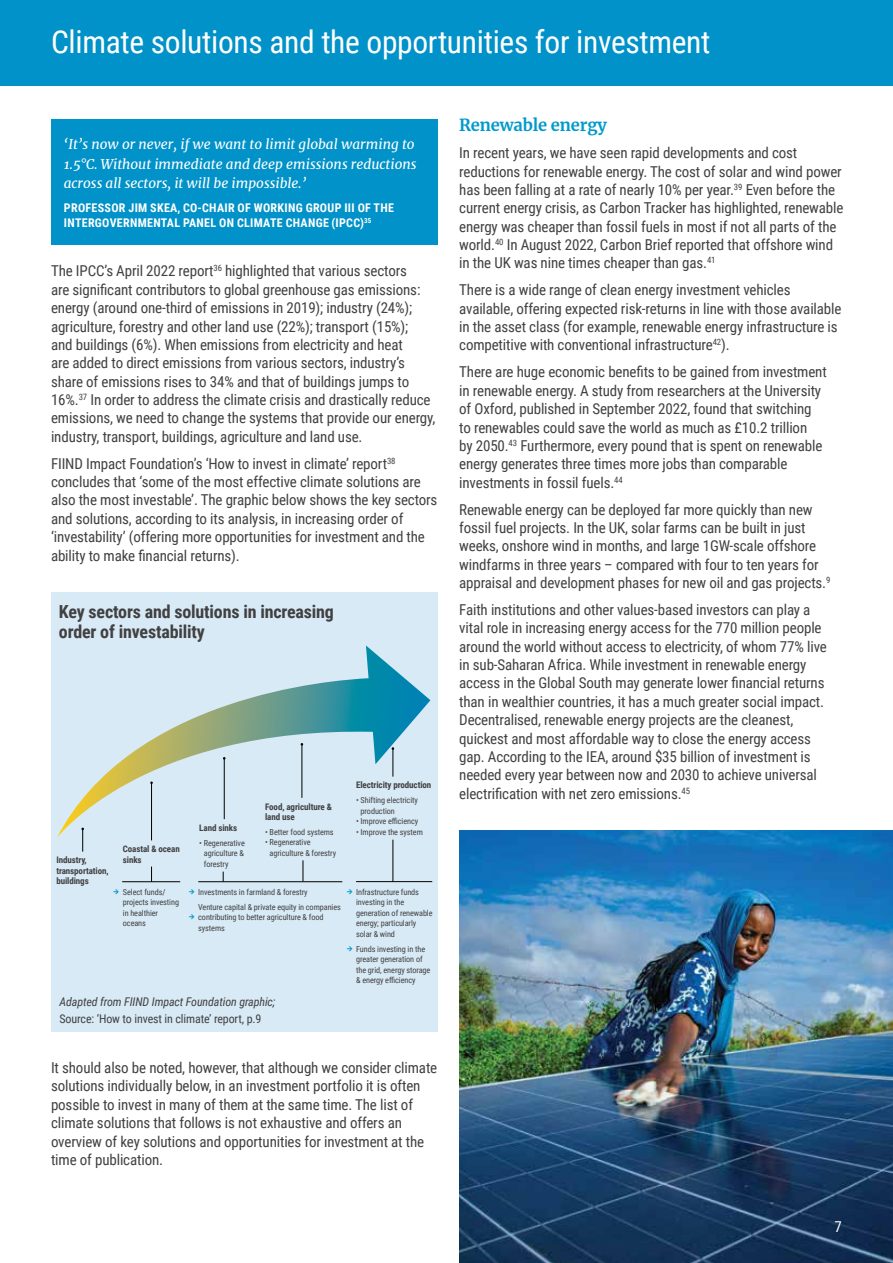
<style>
.page{position:relative;width:893px;height:1263px;background:#fff}
.page>*{position:absolute;margin:0;border:0;box-sizing:border-box;transform-origin:0 0}
.t1{font:31.5px "Roboto Condensed";letter-spacing:-.01em;color:#fff}
.t2{font:700 18px/19.5px "Roboto Condensed";letter-spacing:-.01em;color:#414042}
.t3{font:700 16.5px "Merriweather";letter-spacing:-.01em;color:#09c}
.t4{font:15px/18.3px "Roboto Condensed";letter-spacing:-.01em;color:#414042}
.t5{font:15px "Roboto Condensed";color:#fff}
.t6{font:italic 13.5px/19.5px "Merriweather";color:#fff}
.t7{font:700 12px/15px "Roboto Condensed";letter-spacing:.025em;color:#fff}
.t8{font:italic 12px "Roboto Condensed";letter-spacing:-.01em;color:#414042}
.t9{font:12px "Roboto Condensed";letter-spacing:-.01em;color:#414042}
.t10{font:700 9px/10.5px "Roboto Condensed";letter-spacing:-.01em;color:#414042}
.t11{font:8.25px/10.5px "Roboto Condensed";letter-spacing:-.01em;color:#414042}
</style>
<div class="page">
<div style="left:51px;top:592px;width:387px;height:439px;background:#d8eaf5"></div>
<div style="left:0;top:0;width:893px;height:85px;background:#0092c8"></div>
<div style="left:51px;top:119px;width:387px;height:125px;background:#0092c8"></div>
<img style="left:459px;top:830px;width:434px;height:433px">
<svg style="left:57px;top:645px;width:373px;height:193px"></svg>
<svg style="left:81px;top:828px;width:3px;height:24px"></svg>
<hr style="left:151px;top:783px;width:1px;height:57px;background:#000">
<svg style="left:151px;top:866px;width:1px;height:15px"></svg>
<hr style="left:122px;top:881px;width:58px;height:1px;background:#000">
<hr style="left:302px;top:744px;width:1px;height:54px;background:#000">
<hr style="left:224px;top:758px;width:1px;height:61px;background:#000">
<svg style="left:303px;top:860px;width:1px;height:21px"></svg>
<hr style="left:198px;top:881px;width:144px;height:1px;background:#000">
<svg style="left:392px;top:747px;width:2px;height:30px"></svg>
<hr style="left:393px;top:840px;width:1px;height:42px;background:#000">
<hr style="left:356px;top:881px;width:76px;height:1px;background:#000">
<h1 class="t1" style="left:51px;top:20px;width:661px">Climate solutions and the opportunities for investment</h1>
<p class="t6" style="left:64px;top:134px;width:354px">‘It’s now or never, if we want to limit global warming to<br>1.5°C. Without immediate and deep emissions reductions across all sectors, it will be impossible.’</p>
<p class="t7" style="left:64px;top:200px;width:331px">PROFESSOR JIM SKEA, CO-CHAIR OF WORKING GROUP III OF THE<br>INTERGOVERNMENTAL PANEL ON CLIMATE CHANGE (IPCC)<sup>35</sup></p>
<p class="t4" style="left:51px;top:261px;width:386px">The IPCC’s April 2022 report<sup>36</sup> highlighted that various sectors<br>are significant contributors to global greenhouse gas emissions: energy (around one-third of emissions in 2019); industry (24%); agriculture, forestry and other land use (22%); transport (15%);<br>and buildings (6%). When emissions from electricity and heat<br>are added to direct emissions from various sectors, industry’s share of emissions rises to 34% and that of buildings jumps to 16%.<sup>37</sup> In order to address the climate crisis and drastically reduce emissions, we need to change the systems that provide our energy, industry, transport, buildings, agriculture and land use.</p>
<p class="t4" style="left:51px;top:454px;width:388px">FIIND Impact Foundation’s ‘How to invest in climate’ report<sup>38 </sup>concludes that ‘some of the most effective climate solutions are also the most investable’. The graphic below shows the key sectors and solutions, according to its analysis, in increasing order of ‘investability’ (offering more opportunities for investment and the ability to make financial returns).</p>
<p class="t2" style="left:59px;top:601px;width:276px">Key sectors and solutions in increasing order of investability</p>
<p class="t10" style="left:56px;top:854px;width:54px">Industry, transportation, buildings</p>
<p class="t10" style="left:123px;top:843px;width:58px">Coastal &amp; ocean sinks</p>
<p class="t11" style="left:123px;top:886px;width:58px">Select funds/ projects investing in healthier oceans</p>
<p class="t10" style="left:265px;top:801px;width:68px">Food, agriculture &amp; land use</p>
<p class="t11" style="left:265px;top:826px;width:70px">• Better food systems</p>
<p class="t11" style="left:270px;top:837px;width:68px;text-indent:-5px">• Regenerative agriculture &amp; forestry</p>
<p class="t10" style="left:199px;top:822px;width:39px">Land sinks</p>
<p class="t11" style="left:204px;top:837px;width:43px;text-align:justify;text-indent:-5px">• Regenerative agriculture &amp; forestry</p>
<p class="t11" style="left:198px;top:884px;width:144px;line-height:14.7px">Investments in farmland &amp; forestry<br>Venture capital &amp; private equity in companies</p>
<p class="t11" style="left:198px;top:912px;width:127px">contributing to better agriculture &amp; food systems</p>
<p class="t8" style="left:60px;top:993px;width:217px">Adapted from FIIND Impact Foundation graphic;</p>
<p class="t9" style="left:60px;top:1010px;width:203px">Source: ‘How to invest in climate’ report, p.9</p>
<p class="t10" style="left:356px;top:779px;width:77px">Electricity production</p>
<p class="t11" style="left:361px;top:794px;width:59px;text-indent:-5px">• Shifting electricity production</p>
<p class="t11" style="left:356px;top:815px;width:64px">• Improve efficiency</p>
<p class="t11" style="left:356px;top:826px;width:68px">• Improve the system</p>
<p class="t11" style="left:356px;top:886px;width:78px">Infrastructure funds investing in the generation of renewable energy; particularly solar &amp; wind</p>
<p class="t11" style="left:356px;top:943px;width:76px">Funds investing in the greater generation of the grid, energy storage &amp; energy efficiency</p>
<p class="t4" style="left:51px;top:1058px;width:388px">It should also be noted, however, that although we consider climate solutions individually below, in an investment portfolio it is often possible to invest in many of them at the same time. The list of climate solutions that follows is not exhaustive and offers an overview of key solutions and opportunities for investment at the time of publication.</p>
<p class="t3" style="left:459px;top:114px;width:149px">Renewable energy</p>
<p class="t4" style="left:459px;top:143px;width:386px">In recent years, we have seen rapid developments and cost reductions for renewable energy. The cost of solar and wind power has been falling at a rate of nearly 10% per year.<sup>39</sup> Even before the current energy crisis, as Carbon Tracker has highlighted, renewable energy was cheaper than fossil fuels in most if not all parts of the world.<sup>40</sup> In August 2022, Carbon Brief reported that offshore wind in the UK was nine times cheaper than gas.<sup>41</sup></p>
<p class="t4" style="left:459px;top:280px;width:384px">There is a wide range of clean energy investment vehicles available, offering expected risk-returns in line with those available in the asset class (for example, renewable energy infrastructure is competitive with conventional infrastructure<sup>42</sup>).</p>
<p class="t4" style="left:459px;top:362px;width:369px">There are huge economic benefits to be gained from investment in renewable energy. A study from researchers at the University of Oxford, published in September 2022, found that switching to renewables could save the world as much as £10.2 trillion<br>by 2050.<sup>43</sup> Furthermore, every pound that is spent on renewable energy generates three times more jobs than comparable investments in fossil fuels.<sup>44</sup></p>
<p class="t4" style="left:459px;top:499px;width:373px">Renewable energy can be deployed far more quickly than new fossil fuel projects. In the UK, solar farms can be built in just weeks, onshore wind in months, and large 1GW-scale offshore windfarms in three years – compared with four to ten years for appraisal and development phases for new oil and gas projects.<sup>9</sup></p>
<p class="t4" style="left:459px;top:600px;width:369px">Faith institutions and other values-based investors can play a vital role in increasing energy access for the 770 million people around the world without access to electricity, of whom 77% live in sub-Saharan Africa. While investment in renewable energy access in the Global South may generate lower financial returns than in wealthier countries, it has a much greater social impact.<br>Decentralised, renewable energy projects are the cleanest, quickest and most affordable way to close the energy access gap. According to the IEA, around $35 billion of investment is needed every year between now and 2030 to achieve universal electrification with net zero emissions.<sup>45</sup></p>
<p class="t5" style="left:834px;top:1216px;width:9px">7</p>
</div>
